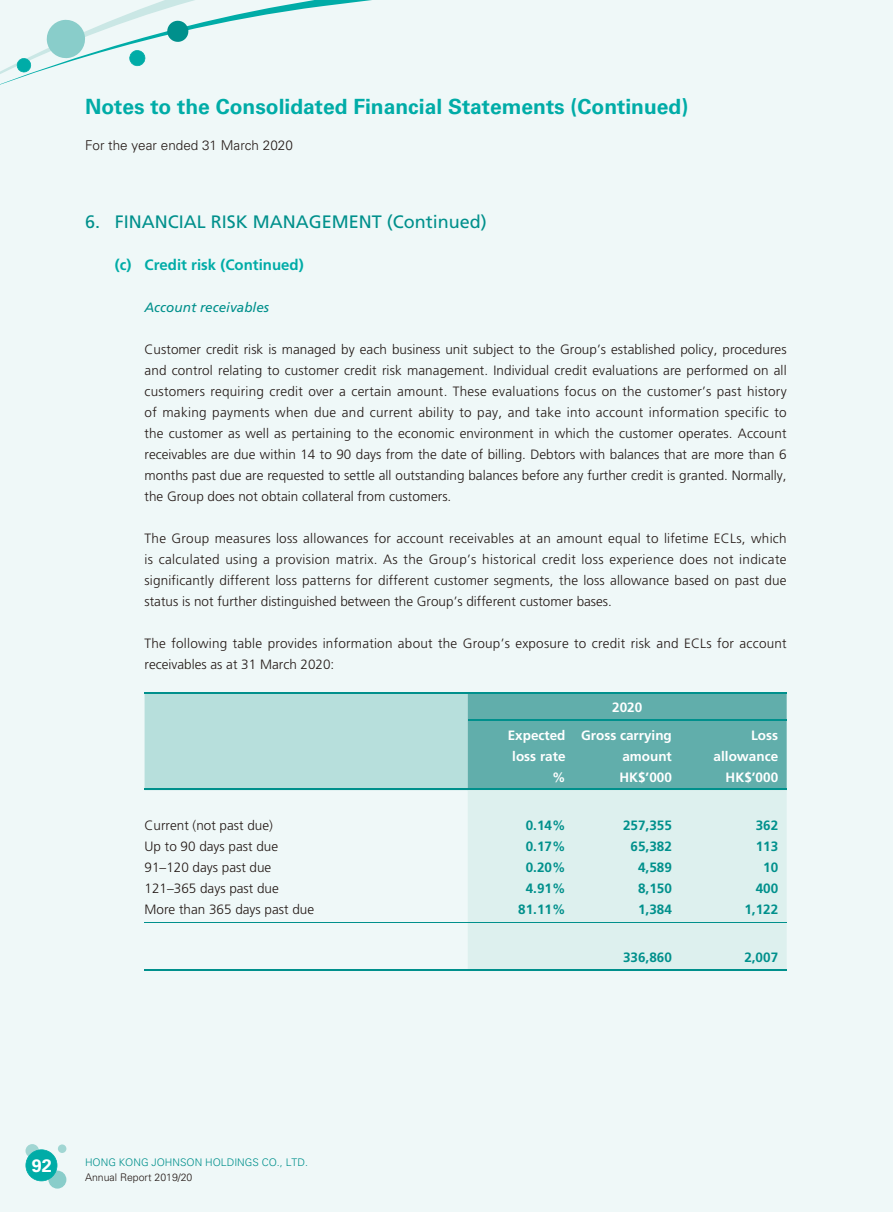
<style>
.page{position:relative;width:893px;height:1212px;background:#eff8f8}
.page>*{position:absolute;margin:0;border:0;box-sizing:border-box;transform-origin:0 0}
.t1{font:700 21px "Univers LT Std";color:#00aca7}
.t2{font:18px "Frutiger LT Std";color:#00908c}
.t3{font:700 18px "Univers LT Std";color:#fff}
.t4{font:700 15px "Frutiger LT Std";color:#00aca7}
.t5{font:300 13.5px/21px "Frutiger LT Std";color:#231916;text-align:justify}
.t6{font:700 13.5px "Frutiger LT Std";color:#00908c}
.t7{font:700 13.5px/21px "Frutiger LT Std";color:#fff;text-align:right}
.t8{font:300 13.5px "Univers LT Std";color:#231916}
.t9{font:italic 13.5px "Frutiger LT Std";color:#00908c}
.t10{font:300 10.5px "Univers LT Std";color:#00908c}
.t11{font:300 10.5px "Univers LT Std";color:#231916}
</style>
<div class="page">
<div style="left:26px;top:1144px;width:13px;height:13px;background:#a1d6d3;border-radius:50%"></div>
<div style="left:48px;top:1170px;width:18px;height:18px;background:#89cdca;border-radius:50%"></div>
<svg style="left:26px;top:1149px;width:31px;height:32px"></svg>
<div style="left:58px;top:1144px;width:8px;height:9px;background:#a1d6d3;border-radius:50%"></div>
<svg style="left:0;top:0;width:372px;height:85px"></svg>
<svg style="left:0;top:0;width:278px;height:84px"></svg>
<svg style="left:145px;top:693px;width:642px;height:96px;background:#89c5c2"></svg>
<div style="left:468px;top:790px;width:319px;height:179px;background:#ddf0ee"></div>
<hr style="left:145px;top:692px;width:323px;height:1px;background:#00908c">
<hr style="left:468px;top:692px;width:106px;height:1px;background:#00908c">
<hr style="left:574px;top:692px;width:106px;height:1px;background:#00908c">
<hr style="left:680px;top:692px;width:107px;height:1px;background:#00908c">
<hr style="left:468px;top:719px;width:319px;height:2px;background:#00908c">
<hr style="left:145px;top:789px;width:323px;height:1px;background:#00908c">
<hr style="left:468px;top:789px;width:106px;height:1px;background:#00908c">
<hr style="left:574px;top:789px;width:106px;height:1px;background:#00908c">
<hr style="left:680px;top:789px;width:107px;height:1px;background:#00908c">
<hr style="left:145px;top:922px;width:323px;height:1px;background:#00908c">
<hr style="left:468px;top:922px;width:106px;height:1px;background:#00908c">
<hr style="left:574px;top:922px;width:106px;height:1px;background:#00908c">
<hr style="left:680px;top:922px;width:107px;height:1px;background:#00908c">
<hr style="left:145px;top:969px;width:323px;height:2px;background:#00908c">
<hr style="left:468px;top:969px;width:106px;height:2px;background:#00908c">
<hr style="left:574px;top:969px;width:106px;height:2px;background:#00908c">
<hr style="left:680px;top:969px;width:107px;height:2px;background:#00908c">
<h1 class="t1" style="left:85px;top:96px;width:605px">Notes to the Consolidated Financial Statements (Continued)</h1>
<p class="t8" style="left:85px;top:139px;width:209px">For the year ended 31 March 2020</p>
<h2 class="t2" style="left:85px;top:213px;width:403px">6. FINANCIAL RISK MANAGEMENT (Continued)</h2>
<p class="t4" style="left:115px;top:257px;width:190px">(c) Credit risk (Continued)</p>
<p class="t9" style="left:145px;top:300px;width:126px">Account receivables</p>
<p class="t5" style="left:145px;top:339px;width:644px">Customer credit risk is managed by each business unit subject to the Group’s established policy, procedures and control relating to customer credit risk management. Individual credit evaluations are performed on all customers requiring credit over a certain amount. These evaluations focus on the customer’s past history of making payments when due and current ability to pay, and take into account information specific to the customer as well as pertaining to the economic environment in which the customer operates. Account receivables are due within 14 to 90 days from the date of billing. Debtors with balances that are more than 6 months past due are requested to settle all outstanding balances before any further credit is granted. Normally, the Group does not obtain collateral from customers.</p>
<p class="t5" style="left:145px;top:528px;width:644px">The Group measures loss allowances for account receivables at an amount equal to lifetime ECLs, which is calculated using a provision matrix. As the Group’s historical credit loss experience does not indicate significantly different loss patterns for different customer segments, the loss allowance based on past due status is not further distinguished between the Group’s different customer bases.</p>
<p class="t5" style="left:145px;top:633px;width:644px">The following table provides information about the Group’s exposure to credit risk and ECLs for account receivables as at 31 March 2020:</p>
<p class="t7" style="left:612px;top:698px;width:32px">2020</p>
<p class="t7" style="left:508px;top:725px;width:59px;text-align:center">Expected loss rate</p>
<p class="t7" style="left:581px;top:725px;width:92px">Gross carrying amount</p>
<p class="t7" style="left:714px;top:725px;width:66px">Loss allowance</p>
<p class="t7" style="left:552px;top:767px;width:15px">%</p>
<p class="t7" style="left:619px;top:767px;width:54px">HK$’000</p>
<p class="t7" style="left:726px;top:767px;width:54px">HK$’000</p>
<p class="t5" style="left:145px;top:815px;width:130px">Current (not past due)</p>
<p class="t6" style="left:526px;top:819px;width:41px">0.14%</p>
<p class="t6" style="left:623px;top:819px;width:50px">257,355</p>
<p class="t6" style="left:756px;top:819px;width:24px">362</p>
<p class="t5" style="left:145px;top:836px;width:135px">Up to 90 days past due</p>
<p class="t6" style="left:526px;top:840px;width:41px">0.17%</p>
<p class="t6" style="left:631px;top:840px;width:43px">65,382</p>
<p class="t6" style="left:756px;top:840px;width:24px">113</p>
<p class="t5" style="left:145px;top:857px;width:128px">91–120 days past due</p>
<p class="t6" style="left:526px;top:861px;width:41px">0.20%</p>
<p class="t6" style="left:638px;top:861px;width:35px">4,589</p>
<p class="t6" style="left:763px;top:861px;width:17px">10</p>
<p class="t5" style="left:145px;top:878px;width:136px">121–365 days past due</p>
<p class="t6" style="left:526px;top:882px;width:41px">4.91%</p>
<p class="t6" style="left:638px;top:882px;width:35px">8,150</p>
<p class="t6" style="left:756px;top:882px;width:24px">400</p>
<p class="t5" style="left:145px;top:899px;width:171px">More than 365 days past due</p>
<p class="t6" style="left:518px;top:903px;width:49px">81.11%</p>
<p class="t6" style="left:638px;top:903px;width:35px">1,384</p>
<p class="t6" style="left:744px;top:903px;width:35px">1,122</p>
<p class="t6" style="left:623px;top:951px;width:50px">336,860</p>
<p class="t6" style="left:744px;top:951px;width:35px">2,007</p>
<h2 class="t3" style="left:32px;top:1157px;width:22px">92</h2>
<p class="t10" style="left:85px;top:1157px;width:224px">HONG KONG JOHNSON HOLDINGS CO., LTD.</p>
<p class="t11" style="left:85px;top:1172px;width:109px">Annual Report 2019/20</p>
</div>
